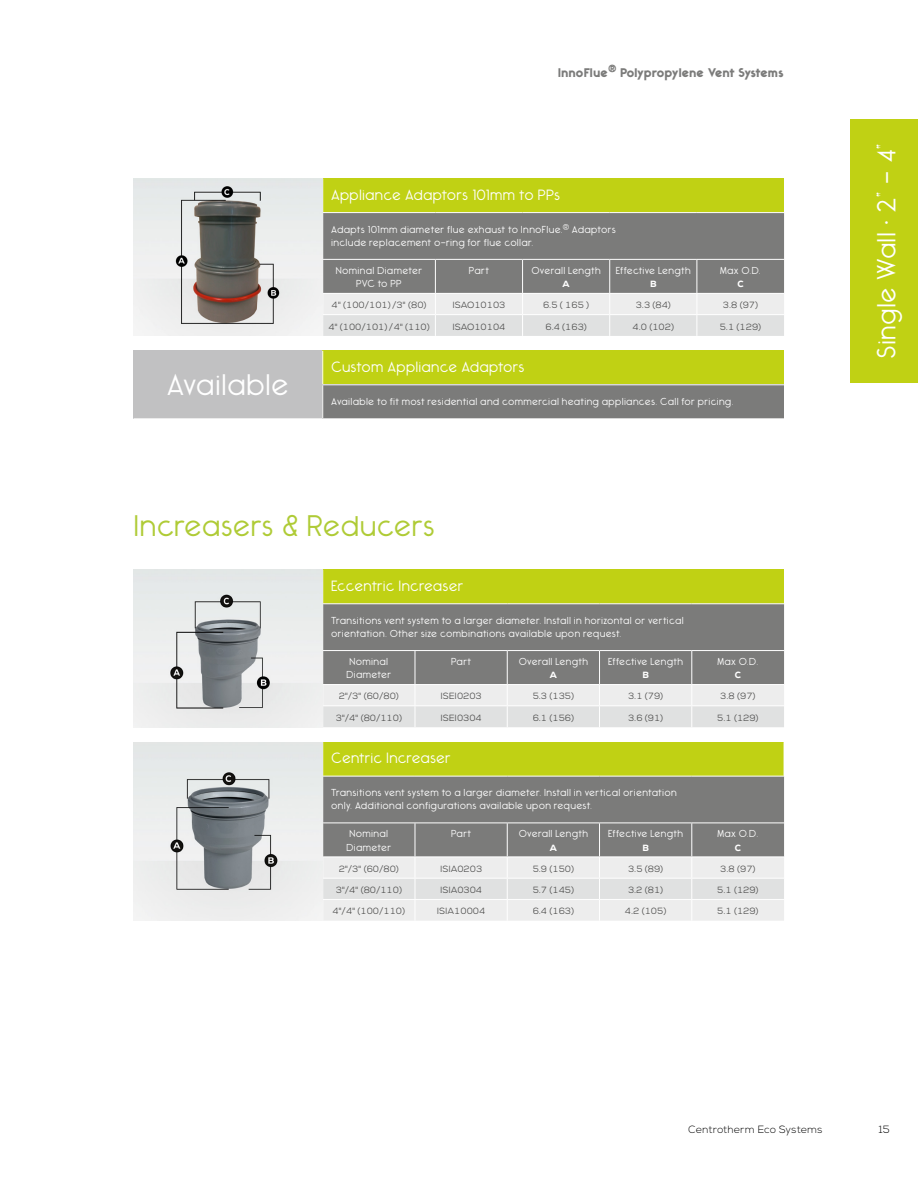
<style>
.page{position:relative;width:918px;height:1188px;background:#fff}
.page>*{position:absolute;margin:0;border:0;box-sizing:border-box;transform-origin:0 0}
.t1{font:37.5px "Ealing OT";color:#afcb36}
.t2{font:37.5px "Ealing OT";letter-spacing:.005em;color:#fff}
.t3{font:33px "Ealing OT";letter-spacing:.01em;color:#fff}
.t4{font:18.75px "Ealing OT";letter-spacing:.005em;color:#fff}
.t5{font:900 15.75px "Ealing OT";letter-spacing:-.025em;color:#7b7b7a}
.t6{font:12.75px/12.8px "Ealing OT";letter-spacing:.02em;color:#fff}
.t7{font:300 10.5px "Nexa";letter-spacing:.015em;color:#000}
.t8{font:9px "Nexa";color:#494948}
.t9{font:800 9px "Nexa";color:#fff}
</style>
<div class="page">
<div style="left:850px;top:119px;width:68px;height:264px;background:#c0d114"></div>
<div style="left:323px;top:179px;width:461px;height:34px;background:#c0d114"></div>
<hr style="left:322px;top:212px;width:113px;height:1px;background:#fff">
<hr style="left:435px;top:212px;width:88px;height:1px;background:#fff">
<hr style="left:523px;top:212px;width:87px;height:1px;background:#fff">
<hr style="left:610px;top:212px;width:87px;height:1px;background:#fff">
<hr style="left:697px;top:212px;width:87px;height:1px;background:#fff">
<svg style="left:322px;top:213px;width:462px;height:123px;background:#a4a4a4"></svg>
<img style="left:134px;top:179px;width:188px;height:157px">
<div style="left:134px;top:351px;width:189px;height:68px;background:#c1c1c2"></div>
<div style="left:323px;top:351px;width:461px;height:34px;background:#c0d114"></div>
<div style="left:323px;top:385px;width:461px;height:34px;background:#7b7b7a"></div>
<hr style="left:322px;top:351px;width:1px;height:33px;background:#fff">
<hr style="left:322px;top:384px;width:462px;height:1px;background:#fff">
<hr style="left:322px;top:385px;width:1px;height:33px;background:#fff">
<hr style="left:134px;top:418px;width:189px;height:1px;background:#fff">
<hr style="left:323px;top:418px;width:461px;height:1px;background:#fff">
<div style="left:323px;top:570px;width:461px;height:34px;background:#c0d114"></div>
<hr style="left:322px;top:603px;width:93px;height:1px;background:#fff">
<hr style="left:415px;top:603px;width:92px;height:1px;background:#fff">
<hr style="left:507px;top:603px;width:93px;height:1px;background:#fff">
<hr style="left:600px;top:603px;width:92px;height:1px;background:#fff">
<hr style="left:692px;top:603px;width:92px;height:1px;background:#fff">
<svg style="left:322px;top:604px;width:462px;height:123px;background:#a4a4a4"></svg>
<img style="left:134px;top:570px;width:188px;height:157px">
<div style="left:323px;top:742px;width:461px;height:34px;background:#c0d114"></div>
<svg style="left:322px;top:777px;width:462px;height:144px;background:#aeaead"></svg>
<img style="left:134px;top:742px;width:188px;height:179px">
<p class="t5" style="left:558px;top:64px;width:228px">InnoFlue<sup>®</sup> Polypropylene Vent Systems</p>
<h3 class="t4" style="left:331px;top:186px;width:231px">Appliance Adaptors 101mm to PPs</h3>
<p class="t6" style="left:331px;top:223px;width:286px">Adapts 101mm diameter flue exhaust to InnoFlue.<sup>®</sup> Adaptors include replacement o-ring for flue collar.</p>
<p class="t6" style="left:336px;top:263px;width:88px;line-height:13.5px;text-align:center">Nominal Diameter<br>PVC to PP</p>
<p class="t6" style="left:469px;top:264px;width:22px">Part</p>
<p class="t6" style="left:532px;top:264px;width:71px">Overall Length</p>
<p class="t6" style="left:616px;top:264px;width:76px">Effective Length</p>
<p class="t9" style="left:650px;top:278px;width:8px">B</p>
<p class="t9" style="left:563px;top:278px;width:9px">A</p>
<p class="t6" style="left:720px;top:264px;width:42px">Max O.D.</p>
<p class="t9" style="left:737px;top:278px;width:8px">C</p>
<h1 class="t2" style="left:167px;top:366px;width:124px">Available</h1>
<p class="t8" style="left:332px;top:299px;width:96px">4" (100/101) /3" (80)</p>
<p class="t8" style="left:453px;top:299px;width:54px">ISAO10103</p>
<p class="t8" style="left:543px;top:299px;width:48px">6.5 ( 165 )</p>
<p class="t8" style="left:636px;top:299px;width:37px">3.3 (84)</p>
<p class="t8" style="left:723px;top:299px;width:37px">3.8 (97)</p>
<p class="t8" style="left:328px;top:321px;width:103px">4" (100/101) /4" (110)</p>
<p class="t8" style="left:453px;top:321px;width:54px">ISAO10104</p>
<p class="t8" style="left:545px;top:321px;width:43px">6.4 (163)</p>
<p class="t8" style="left:633px;top:321px;width:43px">4.0 (102)</p>
<p class="t8" style="left:720px;top:321px;width:43px">5.1 (129)</p>
<h3 class="t4" style="left:331px;top:358px;width:195px">Custom Appliance Adaptors</h3>
<p class="t6" style="left:331px;top:395px;width:404px">Available to fit most residential and commercial heating appliances. Call for pricing.</p>
<h1 class="t1" style="left:134px;top:507px;width:303px">Increasers &amp; Reducers</h1>
<h3 class="t4" style="left:331px;top:577px;width:134px">Eccentric Increaser</h3>
<p class="t6" style="left:331px;top:614px;width:354px">Transitions vent system to a larger diameter. Install in horizontal or vertical orientation. Other size combinations available upon request.</p>
<p class="t6" style="left:346px;top:655px;width:46px;line-height:13.5px">Nominal<br>Diameter</p>
<p class="t6" style="left:451px;top:655px;width:22px">Part</p>
<p class="t6" style="left:519px;top:655px;width:71px">Overall Length</p>
<p class="t6" style="left:608px;top:655px;width:76px">Effective Length</p>
<p class="t9" style="left:642px;top:669px;width:8px">B</p>
<p class="t9" style="left:550px;top:669px;width:9px">A</p>
<p class="t6" style="left:718px;top:655px;width:42px">Max O.D.</p>
<p class="t9" style="left:735px;top:669px;width:8px">C</p>
<p class="t8" style="left:339px;top:691px;width:62px">2"/3" (60/80)</p>
<p class="t8" style="left:440px;top:691px;width:43px">ISEI0203</p>
<p class="t8" style="left:533px;top:691px;width:43px">5.3 (135)</p>
<p class="t8" style="left:628px;top:691px;width:37px">3.1 (79)</p>
<p class="t8" style="left:720px;top:691px;width:37px">3.8 (97)</p>
<p class="t8" style="left:336px;top:712px;width:68px">3"/4" (80/110)</p>
<p class="t8" style="left:440px;top:712px;width:43px">ISEI0304</p>
<p class="t8" style="left:533px;top:712px;width:43px">6.1 (156)</p>
<p class="t8" style="left:628px;top:712px;width:37px">3.6 (91)</p>
<p class="t8" style="left:717px;top:712px;width:43px">5.1 (129)</p>
<h3 class="t4" style="left:331px;top:749px;width:121px">Centric Increaser</h3>
<p class="t6" style="left:331px;top:787px;width:347px">Transitions vent system to a larger diameter. Install in vertical orientation only. Additional configurations available upon request.</p>
<p class="t6" style="left:346px;top:827px;width:46px;line-height:13.5px">Nominal<br>Diameter</p>
<p class="t6" style="left:451px;top:827px;width:22px">Part</p>
<p class="t6" style="left:519px;top:827px;width:71px">Overall Length</p>
<p class="t6" style="left:718px;top:827px;width:42px">Max O.D.</p>
<p class="t9" style="left:735px;top:842px;width:8px">C</p>
<p class="t6" style="left:608px;top:827px;width:76px">Effective Length</p>
<p class="t9" style="left:642px;top:842px;width:8px">B</p>
<p class="t9" style="left:550px;top:842px;width:9px">A</p>
<p class="t8" style="left:339px;top:863px;width:62px">2"/3" (60/80)</p>
<p class="t8" style="left:440px;top:863px;width:44px">ISIA0203</p>
<p class="t8" style="left:533px;top:863px;width:43px">5.9 (150)</p>
<p class="t8" style="left:628px;top:863px;width:37px">3.5 (89)</p>
<p class="t8" style="left:720px;top:863px;width:37px">3.8 (97)</p>
<p class="t8" style="left:336px;top:884px;width:68px">3"/4" (80/110)</p>
<p class="t8" style="left:440px;top:884px;width:44px">ISIA0304</p>
<p class="t8" style="left:533px;top:884px;width:43px">5.7 (145)</p>
<p class="t8" style="left:628px;top:884px;width:37px">3.2 (81)</p>
<p class="t8" style="left:717px;top:884px;width:43px">5.1 (129)</p>
<p class="t8" style="left:333px;top:905px;width:74px">4"/4" (100/110)</p>
<p class="t8" style="left:437px;top:905px;width:50px">ISIA10004</p>
<p class="t8" style="left:533px;top:905px;width:43px">6.4 (163)</p>
<p class="t8" style="left:625px;top:905px;width:43px">4.2 (105)</p>
<p class="t8" style="left:717px;top:905px;width:43px">5.1 (129)</p>
<h2 class="t3" style="left:870px;top:359px;width:218px;rotate:-90deg">Single Wall • 2" - 4"</h2>
<p class="t7" style="left:688px;top:1124px;width:136px">Centrotherm Eco Systems</p>
<p class="t7" style="left:878px;top:1124px;width:13px">15</p>
</div>
